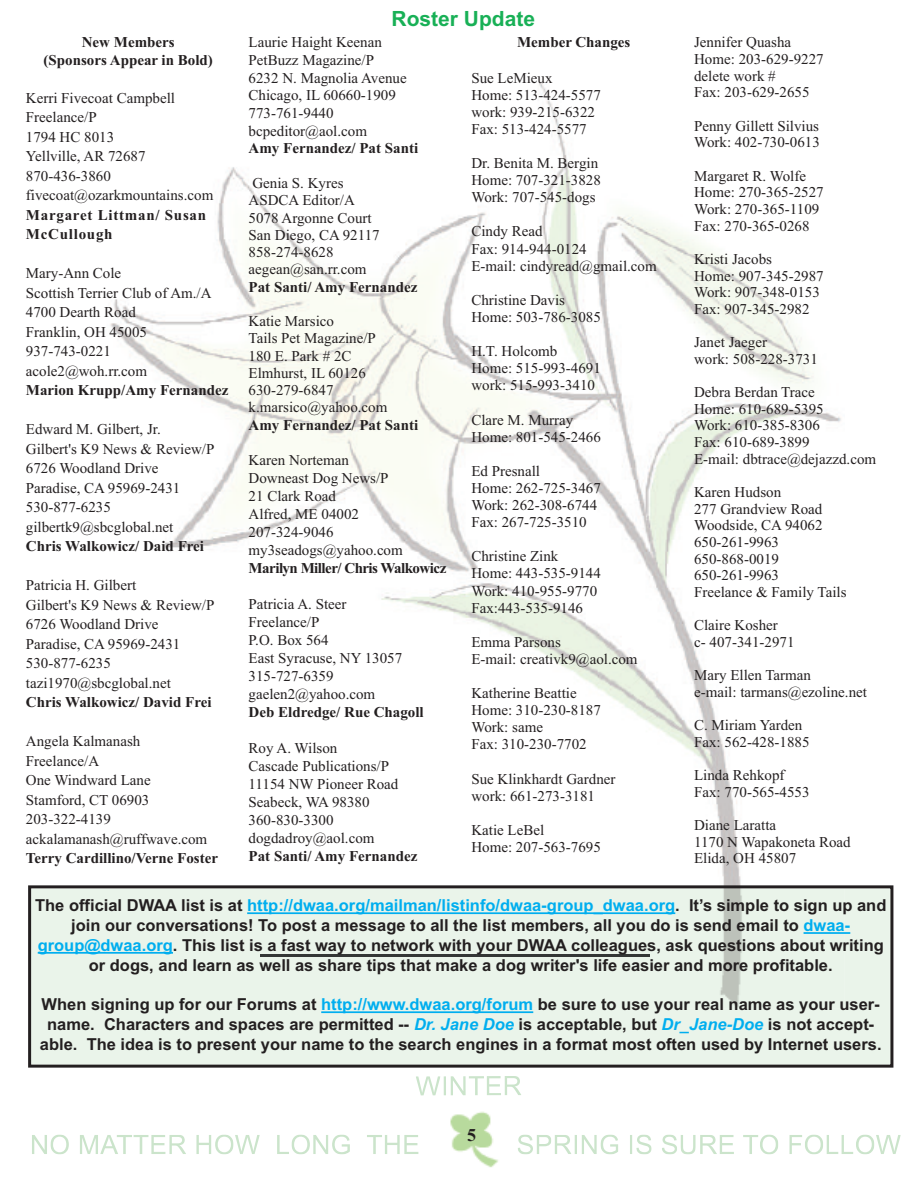
<style>
.page{position:relative;width:918px;height:1188px;background:#fff}
.page>*{position:absolute;margin:0;border:0;box-sizing:border-box;transform-origin:0 0}
.t1{font:700 21px "Arial";color:#18b056}
.t2{font:700 18px "Times New Roman";color:#231f20}
.t3{font:700 16.5px/19.8px "Arial";color:#231f20;text-align:center}
.t4{font:15px/16.6px "Times New Roman";color:#231f20}
.t5{font:700 15px/18px "Times New Roman";color:#231f20;text-align:center}
.t6{font:700 15px/19.5px "Times New Roman";letter-spacing:.05em;color:#231f20}
.t7{font:700 15px "Times New Roman";letter-spacing:-.035em;color:#231f20}
.s1{color:#00aeef}
.s2{font-style:italic;color:#00aeef}
</style>
<div class="page">
<img style="left:110px;top:84px;width:731px;height:801px">
<img style="left:450px;top:1111px;width:48px;height:57px">
<svg style="left:32px;top:1134px;width:318px;height:20px"></svg>
<div style="left:32px;top:889px;width:857px;height:175px;background:#eaf4ea"></div>
<div style="left:81px;top:889px;width:764px;height:120px;background:#eaf4ea"></div>
<img style="left:261px;top:955px;width:388px;height:1px">
<div style="left:28px;top:885px;width:865px;height:183px;border:3px solid #231f20"></div>
<hr style="left:247px;top:912px;width:428px;height:2px;background:#00aeef">
<hr style="left:804px;top:932px;width:46px;height:2px;background:#00aeef">
<hr style="left:38px;top:952px;width:135px;height:2px;background:#00aeef">
<hr style="left:321px;top:1011px;width:212px;height:2px;background:#00aeef">
<p class="t5" style="left:44px;top:33px;width:171px">New Members<br>(Sponsors Appear in Bold)</p>
<p class="t4" style="left:26px;top:88px;width:189px;line-height:19.5px">Kerri Fivecoat Campbell<br>Freelance/P<br>1794 HC 8013<br>Yellville, AR 72687<br>870-436-3860 fivecoat@ozarkmountains.com</p>
<p class="t6" style="left:26px;top:205px;width:182px">Margaret Littman/ Susan<br>McCullough</p>
<p class="t4" style="left:26px;top:264px;width:187px;line-height:19.5px">Mary-Ann Cole<br>Scottish Terrier Club of Am./A<br>4700 Dearth Road<br>Franklin, OH 45005<br>937-743-0221 acole2@woh.rr.com</p>
<p class="t5" style="left:26px;top:381px;width:204px">Marion Krupp/Amy Fernandez</p>
<p class="t4" style="left:26px;top:420px;width:190px;line-height:19.5px">Edward M. Gilbert, Jr.<br>Gilbert's K9 News &amp; Review/P<br>6726 Woodland Drive<br>Paradise, CA 95969-2431<br>530-877-6235 gilbertk9@sbcglobal.net</p>
<p class="t5" style="left:26px;top:537px;width:180px">Chris Walkowicz/ Daid Frei</p>
<p class="t4" style="left:26px;top:576px;width:190px;line-height:19.5px">Patricia H. Gilbert<br>Gilbert's K9 News &amp; Review/P<br>6726 Woodland Drive<br>Paradise, CA 95969-2431<br>530-877-6235 tazi1970@sbcglobal.net</p>
<p class="t5" style="left:26px;top:693px;width:187px">Chris Walkowicz/ David Frei</p>
<p class="t4" style="left:26px;top:732px;width:183px;line-height:19.5px">Angela Kalmanash<br>Freelance/A<br>One Windward Lane<br>Stamford, CT 06903<br>203-322-4139 ackalamanash@ruffwave.com</p>
<p class="t5" style="left:26px;top:849px;width:194px">Terry Cardillino/Verne Foster</p>
<h1 class="t1" style="left:392px;top:7px;width:145px">Roster Update</h1>
<p class="t4" style="left:249px;top:33px;width:160px;line-height:17.7px">Laurie Haight Keenan<br>PetBuzz Magazine/P<br>6232 N. Magnolia Avenue<br>Chicago, IL 60660-1909<br>773-761-9440 bcpeditor@aol.com</p>
<p class="t5" style="left:249px;top:139px;width:171px">Amy Fernandez/ Pat Santi</p>
<p class="t4" style="left:249px;top:174px;width:133px;line-height:17.2px">Genia S. Kyres<br>ASDCA Editor/A<br>5078 Argonne Court<br>San Diego, CA 92117<br>858-274-8628 aegean@san.rr.com</p>
<p class="t5" style="left:249px;top:277px;width:170px">Pat Santi/ Amy Fernandez</p>
<p class="t4" style="left:249px;top:312px;width:140px;line-height:17.2px">Katie Marsico<br>Tails Pet Magazine/P<br>180 E. Park # 2C<br>Elmhurst, IL 60126<br>630-279-6847 k.marsico@yahoo.com</p>
<p class="t5" style="left:249px;top:415px;width:171px">Amy Fernandez/ Pat Santi</p>
<p class="t4" style="left:249px;top:451px;width:156px;line-height:18px">Karen Norteman<br>Downeast Dog News/P<br>21 Clark Road<br>Alfred, ME 04002<br>207-324-9046 my3seadogs@yahoo.com</p>
<p class="t7" style="left:249px;top:559px;width:199px">Marilyn Miller/ Chris Walkowicz</p>
<p class="t4" style="left:249px;top:595px;width:155px;line-height:18px">Patricia A. Steer<br>Freelance/P<br>P.O. Box 564<br>East Syracuse, NY 13057<br>315-727-6359 gaelen2@yahoo.com</p>
<p class="t5" style="left:249px;top:703px;width:177px">Deb Eldredge/ Rue Chagoll</p>
<p class="t4" style="left:249px;top:739px;width:151px;line-height:18px">Roy A. Wilson<br>Cascade Publications/P<br>11154 NW Pioneer Road<br>Seabeck, WA 98380<br>360-830-3300 dogdadroy@aol.com</p>
<p class="t5" style="left:249px;top:847px;width:170px">Pat Santi/ Amy Fernandez</p>
<p class="t5" style="left:517px;top:33px;width:115px">Member Changes</p>
<p class="t4" style="left:471px;top:69px;width:131px;line-height:17.1px">Sue LeMieux<br>Home: 513-424-5577 work: 939-215-6322<br>Fax: 513-424-5577</p>
<p class="t4" style="left:471px;top:154px;width:131px;line-height:17.1px">Dr. Benita M. Bergin<br>Home: 707-321-3828<br>Work: 707-545-dogs</p>
<p class="t4" style="left:471px;top:223px;width:187px;line-height:17.1px">Cindy Read<br>Fax: 914-944-0124<br>E-mail: cindyread@gmail.com</p>
<p class="t4" style="left:471px;top:291px;width:131px;line-height:17.1px">Christine Davis<br>Home: 503-786-3085</p>
<p class="t4" style="left:471px;top:342px;width:131px;line-height:17.1px">H.T. Holcomb<br>Home: 515-993-4691 work: 515-993-3410</p>
<p class="t4" style="left:471px;top:411px;width:131px;line-height:17.1px">Clare M. Murray<br>Home: 801-545-2466</p>
<p class="t4" style="left:471px;top:462px;width:131px;line-height:17.1px">Ed Presnall<br>Home: 262-725-3467<br>Work: 262-308-6744<br>Fax: 267-725-3510</p>
<p class="t4" style="left:471px;top:548px;width:131px;line-height:17.1px">Christine Zink<br>Home: 443-535-9144<br>Work: 410-955-9770<br>Fax:443-535-9146</p>
<p class="t4" style="left:471px;top:633px;width:168px;line-height:17.1px">Emma Parsons<br>E-mail: creativk9@aol.com</p>
<p class="t4" style="left:471px;top:684px;width:131px;line-height:17.1px">Katherine Beattie<br>Home: 310-230-8187<br>Work: same<br>Fax: 310-230-7702</p>
<p class="t4" style="left:471px;top:770px;width:146px;line-height:17.1px">Sue Klinkhardt Gardner work: 661-273-3181</p>
<p class="t4" style="left:471px;top:821px;width:131px;line-height:17.1px">Katie LeBel<br>Home: 207-563-7695</p>
<p class="t4" style="left:694px;top:34px;width:131px">Jennifer Quasha<br>Home: 203-629-9227 delete work #<br>Fax: 203-629-2655</p>
<p class="t4" style="left:694px;top:117px;width:127px">Penny Gillett Silvius<br>Work: 402-730-0613</p>
<p class="t4" style="left:694px;top:167px;width:131px">Margaret R. Wolfe<br>Home: 270-365-2527<br>Work: 270-365-1109<br>Fax: 270-365-0268</p>
<p class="t4" style="left:694px;top:250px;width:131px">Kristi Jacobs<br>Home: 907-345-2987<br>Work: 907-348-0153<br>Fax: 907-345-2982</p>
<p class="t4" style="left:694px;top:334px;width:125px">Janet Jaeger<br>work: 508-228-3731</p>
<p class="t4" style="left:694px;top:384px;width:184px">Debra Berdan Trace<br>Home: 610-689-5395<br>Work: 610-385-8306<br>Fax: 610-689-3899<br>E-mail: dbtrace@dejazzd.com</p>
<p class="t4" style="left:694px;top:484px;width:154px">Karen Hudson<br>277 Grandview Road<br>Woodside, CA 94062<br>650-261-9963<br>650-868-0019<br>650-261-9963<br>Freelance &amp; Family Tails</p>
<p class="t4" style="left:694px;top:617px;width:102px">Claire Kosher<br>c- 407-341-2971</p>
<p class="t4" style="left:694px;top:667px;width:174px">Mary Ellen Tarman<br>e-mail: tarmans@ezoline.net</p>
<p class="t4" style="left:694px;top:717px;width:117px">C. Miriam Yarden<br>Fax: 562-428-1885</p>
<p class="t4" style="left:694px;top:767px;width:117px">Linda Rehkopf<br>Fax: 770-565-4553</p>
<p class="t4" style="left:694px;top:817px;width:158px">Diane Laratta<br>1170 N Wapakoneta Road<br>Elida, OH 45807</p>
<p class="t3" style="left:35px;top:896px;width:853px">The official DWAA list is at <span class="s1">http://dwaa.org/mailman/listinfo/dwaa-group_dwaa.org</span>. It’s simple to sign up and join our conversations! To post a message to all the list members, all you do is send email to <span class="s1">dwaa&shy;group@dwaa.org</span>. This list is a fast way to network with your DWAA colleagues, ask questions about writing or dogs, and learn as well as share tips that make a dog writer's life easier and more profitable.</p>
<p class="t3" style="left:40px;top:995px;width:843px">When signing up for our Forums at <span class="s1">http://www.dwaa.org/forum</span> be sure to use your real name as your user&shy;name. Characters and spaces are permitted -- <span class="s2">Dr. Jane Doe</span> is acceptable, but <span class="s2">Dr_Jane-Doe</span> is not accept&shy;able. The idea is to present your name to the search engines in a format most often used by Internet users.</p>
<p class="t2" style="left:467px;top:1125px;width:10px">5</p>
</div>
